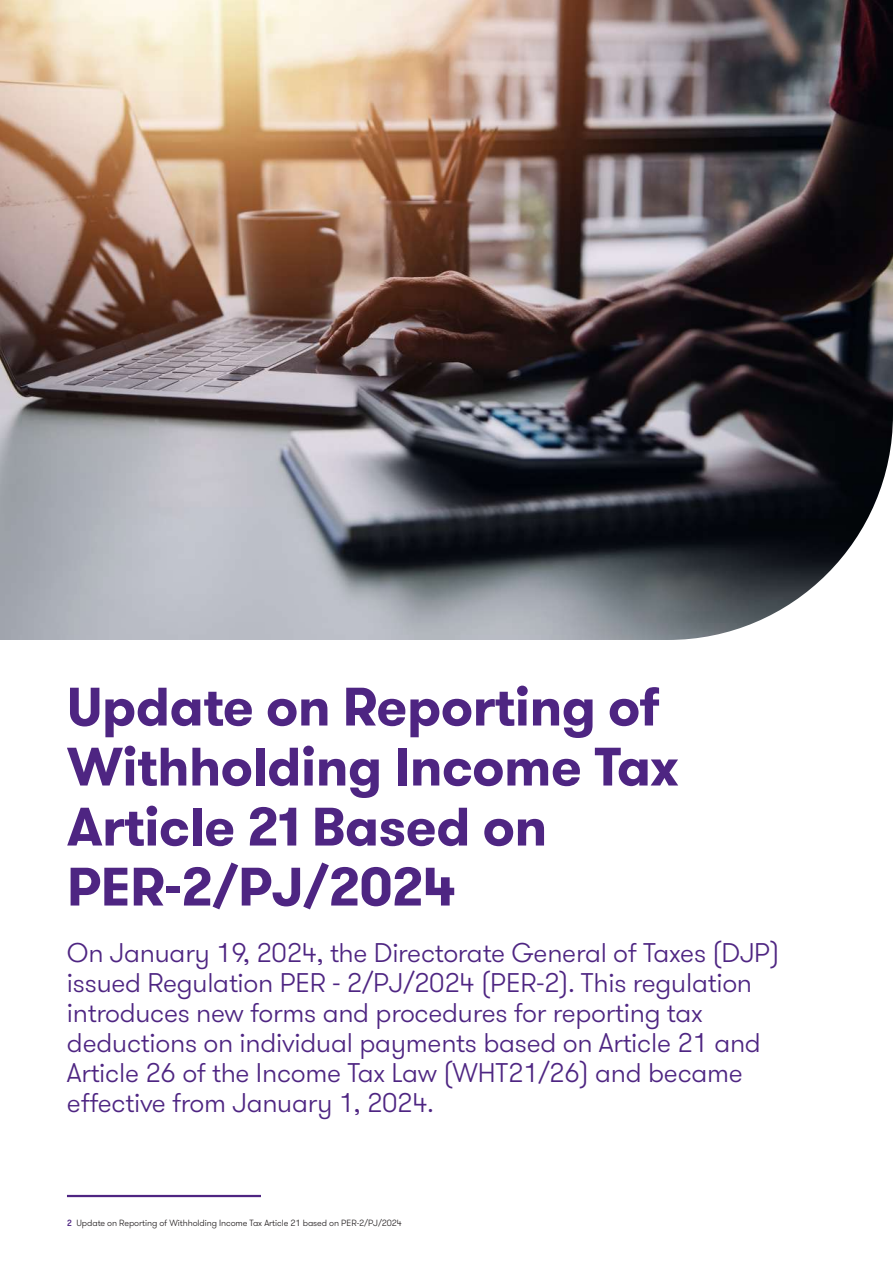
<style>
.page{position:relative;width:893px;height:1263px;background:#fff}
.page>*{position:absolute;margin:0;border:0;box-sizing:border-box;transform-origin:0 0}
.t1{font:700 54px/60px "GT Walsheim Pro";letter-spacing:-.01em;color:#4e2582}
.t2{font:300 27px/30px "GT Walsheim Pro";letter-spacing:-.01em;color:#4e2582}
.t3{font:300 9px "GT Walsheim Pro";letter-spacing:-.01em;color:#231f20}
.s1{font-weight:500;color:#4e2582}
</style>
<div class="page">
<hr style="left:67px;top:1195px;width:194px;height:2px;background:#4e2582">
<img style="left:0;top:0;width:893px;height:640px">
<h1 class="t1" style="left:67px;top:677px;width:613px">Update on Reporting of<br>Withholding Income Tax<br>Article 21 Based on<br>PER-2/PJ/2024</h1>
<p class="t2" style="left:67px;top:938px;width:714px">On January 19, 2024, the Directorate General of Taxes (DJP) issued Regulation PER - 2/PJ/2024 (PER-2). This regulation introduces new forms and procedures for reporting tax deductions on individual payments based on Article 21 and Article 26 of the Income Tax Law (WHT21/26) and became effective from January 1, 2024.</p>
<p class="t3" style="left:67px;top:1217px;width:336px"><span class="s1">2</span> Update on Reporting of Withholding Income Tax Article 21 based on PER-2/PJ/2024</p>
</div>
